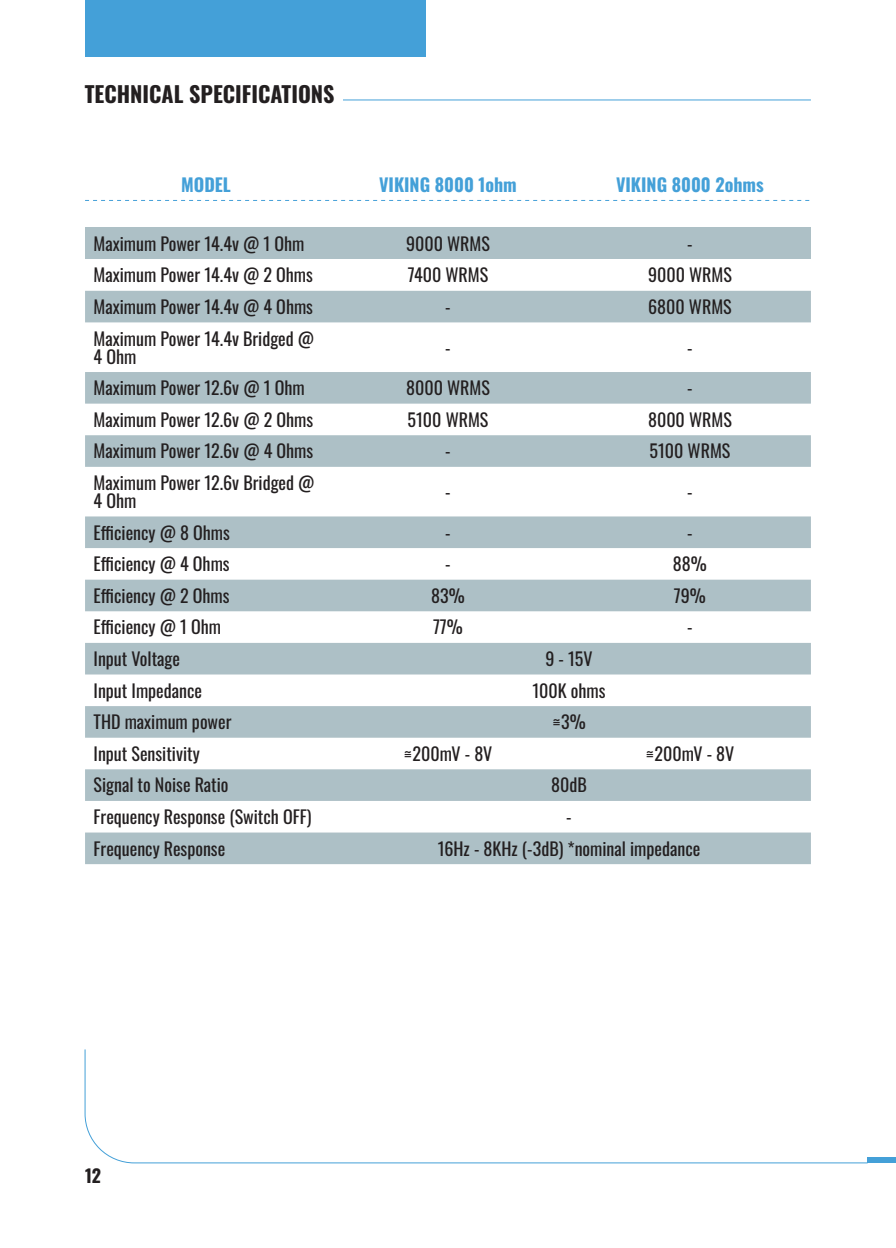
<style>
.page{position:relative;width:896px;height:1248px;background:#fff}
.page>*{position:absolute;margin:0;border:0;box-sizing:border-box;transform-origin:0 0}
.t1{font:700 22px "Oswald";color:#231f20}
.t2{font:18px/18px "Oswald";color:#231f20}
.t3{font:700 18px "Oswald";color:#44a0d8}
.t4{font:700 18px "Oswald";color:#231f20}
.s1{font-family:"MS UI Gothic"}
</style>
<div class="page">
<div style="left:85px;top:0;width:340px;height:57px;background:#44a0d8"></div>
<svg style="left:84px;top:1049px;width:784px;height:114px"></svg>
<hr style="left:85px;top:99px;width:726px;height:1px;background:#44a0d8">
<div style="left:867px;top:1157px;width:29px;height:5px;background:#44a0d8"></div>
<div style="left:85px;top:227px;width:726px;height:32px;background:#adc0c6"></div>
<svg style="left:85px;top:291px;width:726px;height:573px"></svg>
<svg style="left:85px;top:200px;width:725px;height:1px"></svg>
<div style="left:85px;top:69px;width:258px;height:89px;background:#fff"></div>
<p class="t1" style="left:85px;top:77px;width:251px">TECHNICAL SPECIFICATIONS</p>
<p class="t3" style="left:181px;top:170px;width:51px">MODEL</p>
<p class="t3" style="left:379px;top:170px;width:139px">VIKING 8000 1ohm</p>
<p class="t3" style="left:616px;top:170px;width:149px">VIKING 8000 2ohms</p>
<p class="t2" style="left:94px;top:233px;width:212px">Maximum Power 14.4v @ 1 Ohm</p>
<p class="t2" style="left:406px;top:233px;width:85px">9000 WRMS</p>
<p class="t2" style="left:687px;top:233px;width:7px">-</p>
<p class="t2" style="left:94px;top:265px;width:221px">Maximum Power 14.4v @ 2 Ohms</p>
<p class="t2" style="left:408px;top:265px;width:82px">7400 WRMS</p>
<p class="t2" style="left:648px;top:265px;width:85px">9000 WRMS</p>
<p class="t2" style="left:94px;top:297px;width:221px">Maximum Power 14.4v @ 4 Ohms</p>
<p class="t2" style="left:445px;top:297px;width:7px">-</p>
<p class="t2" style="left:648px;top:297px;width:85px">6800 WRMS</p>
<p class="t2" style="left:94px;top:328px;width:222px">Maximum Power 14.4v Bridged @<br>4 Ohm</p>
<p class="t2" style="left:445px;top:337px;width:7px">-</p>
<p class="t2" style="left:687px;top:337px;width:7px">-</p>
<p class="t2" style="left:94px;top:378px;width:213px">Maximum Power 12.6v @ 1 Ohm</p>
<p class="t2" style="left:406px;top:378px;width:85px">8000 WRMS</p>
<p class="t2" style="left:687px;top:378px;width:7px">-</p>
<p class="t2" style="left:94px;top:409px;width:221px">Maximum Power 12.6v @ 2 Ohms</p>
<p class="t2" style="left:407px;top:409px;width:82px">5100 WRMS</p>
<p class="t2" style="left:648px;top:409px;width:85px">8000 WRMS</p>
<p class="t2" style="left:94px;top:441px;width:221px">Maximum Power 12.6v @ 4 Ohms</p>
<p class="t2" style="left:445px;top:441px;width:7px">-</p>
<p class="t2" style="left:649px;top:441px;width:82px">5100 WRMS</p>
<p class="t2" style="left:94px;top:473px;width:222px">Maximum Power 12.6v Bridged @<br>4 Ohm</p>
<p class="t2" style="left:445px;top:482px;width:7px">-</p>
<p class="t2" style="left:687px;top:482px;width:7px">-</p>
<p class="t2" style="left:94px;top:522px;width:138px">Efficiency @ 8 Ohms</p>
<p class="t2" style="left:445px;top:522px;width:7px">-</p>
<p class="t2" style="left:687px;top:522px;width:7px">-</p>
<p class="t2" style="left:94px;top:554px;width:138px">Efficiency @ 4 Ohms</p>
<p class="t2" style="left:445px;top:554px;width:7px">-</p>
<p class="t2" style="left:673px;top:554px;width:36px">88%</p>
<p class="t2" style="left:94px;top:585px;width:137px">Efficiency @ 2 Ohms</p>
<p class="t2" style="left:431px;top:585px;width:35px">83%</p>
<p class="t2" style="left:674px;top:585px;width:34px">79%</p>
<p class="t2" style="left:94px;top:617px;width:129px">Efficiency @ 1 Ohm</p>
<p class="t2" style="left:433px;top:617px;width:31px">77%</p>
<p class="t2" style="left:687px;top:617px;width:7px">-</p>
<p class="t2" style="left:94px;top:648px;width:88px">Input Voltage</p>
<p class="t2" style="left:545px;top:648px;width:49px">9 - 15V</p>
<p class="t2" style="left:94px;top:680px;width:110px">Input Impedance</p>
<p class="t2" style="left:532px;top:680px;width:75px">100K ohms</p>
<p class="t2" style="left:94px;top:712px;width:139px">THD maximum power</p>
<p class="t2" style="left:552px;top:712px;width:35px"><span class="s1">≅</span>3%</p>
<p class="t2" style="left:94px;top:743px;width:108px">Input Sensitivity</p>
<p class="t2" style="left:403px;top:743px;width:90px"><span class="s1">≅</span>200mV - 8V</p>
<p class="t2" style="left:645px;top:743px;width:90px"><span class="s1">≅</span>200mV - 8V</p>
<p class="t2" style="left:94px;top:775px;width:136px">Signal to Noise Ratio</p>
<p class="t2" style="left:551px;top:775px;width:37px">80dB</p>
<p class="t2" style="left:94px;top:806px;width:219px">Frequency Response (Switch OFF)</p>
<p class="t2" style="left:566px;top:806px;width:7px">-</p>
<p class="t2" style="left:94px;top:838px;width:133px">Frequency Response</p>
<p class="t2" style="left:438px;top:838px;width:264px">16Hz - 8KHz (-3dB) *nominal impedance</p>
<p class="t4" style="left:85px;top:1161px;width:18px">12</p>
</div>
